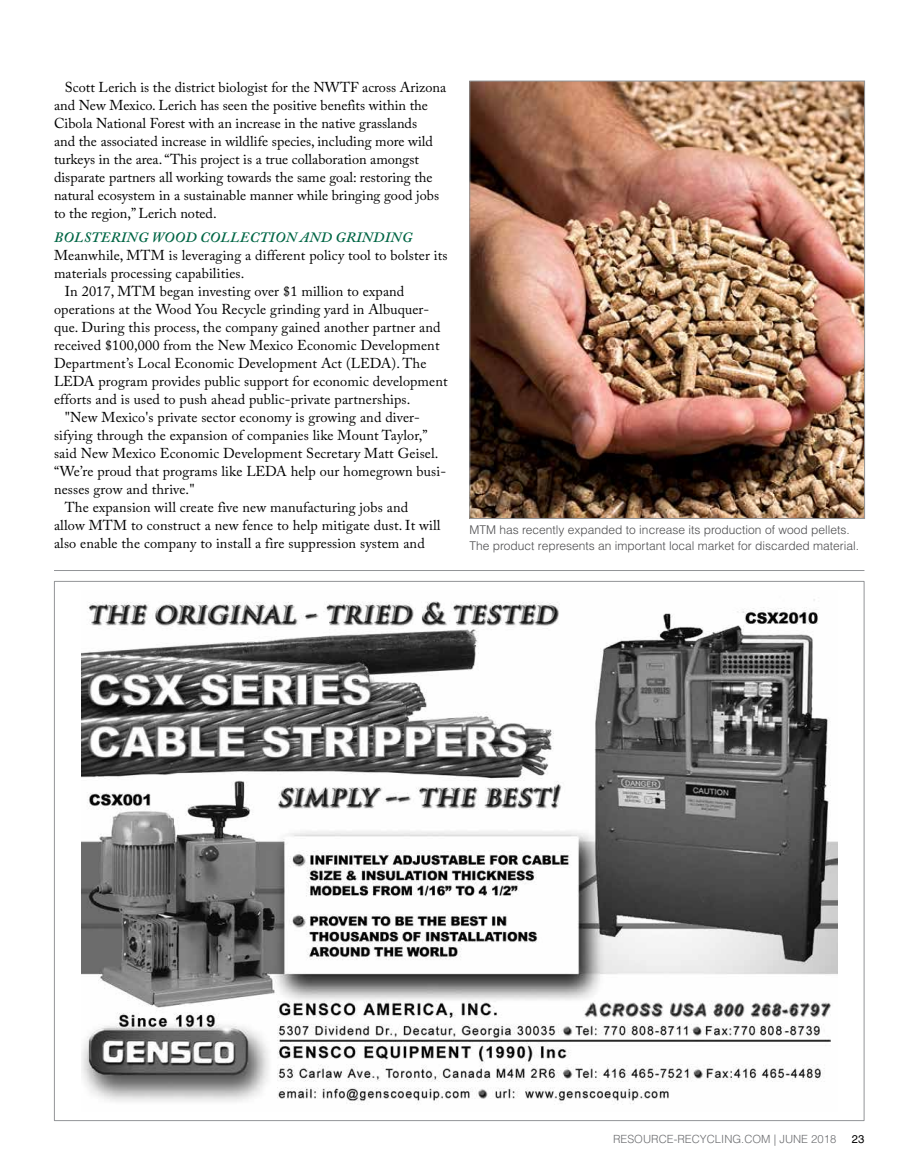
<style>
.page{position:relative;width:905px;height:1175px;background:#fff}
.page>*{position:absolute;margin:0;border:0;box-sizing:border-box;transform-origin:0 0}
.t1{font:14.25px/18px "Adobe Caslon Pro";letter-spacing:.01em;color:#000}
.t2{font:italic 600 14.25px "Adobe Caslon Pro";letter-spacing:.025em;color:#006645}
.t3{font:300 12px/15.8px "Helvetica LT Std";color:#4d4d4f}
.t4{font:300 11.25px "Helvetica LT Std";color:#6d6e71}
.t5{font:11.25px "Helvetica LT Std";color:#000}
</style>
<div class="page">
<img style="left:81px;top:599px;width:756px;height:505px">
<hr style="left:54px;top:570px;width:810px;height:1px;background:#939598">
<img style="left:471px;top:83px;width:391px;height:434px">
<p class="t1" style="left:54px;top:78px;width:394px;text-indent:11px">Scott Lerich is the district biologist for the NWTF across Arizona and New Mexico. Lerich has seen the positive benefits within the Cibola National Forest with an increase in the native grasslands<br>and the associated increase in wildlife species, including more wild turkeys in the area. “This project is a true collaboration amongst disparate partners all working towards the same goal: restoring the natural ecosystem in a sustainable manner while bringing good jobs to the region,” Lerich noted.</p>
<p class="t2" style="left:54px;top:229px;width:360px">BOLSTERING WOOD COLLECTION AND GRINDING</p>
<p class="t1" style="left:54px;top:246px;width:395px">Meanwhile, MTM is leveraging a different policy tool to bolster its</p>
<p class="t1" style="left:54px;top:264px;width:192px">materials processing capabilities.</p>
<p class="t1" style="left:65px;top:282px;width:341px">In 2017, MTM began investing over $1 million to expand</p>
<p class="t1" style="left:54px;top:300px;width:377px">operations at the Wood You Recycle grinding yard in Albuquer-</p>
<p class="t1" style="left:54px;top:318px;width:388px">que. During this process, the company gained another partner and</p>
<p class="t1" style="left:54px;top:336px;width:387px">received $100,000 from the New Mexico Economic Development</p>
<p class="t1" style="left:54px;top:354px;width:374px">Department’s Local Economic Development Act (LEDA). The</p>
<p class="t1" style="left:54px;top:372px;width:395px">LEDA program provides public support for economic development</p>
<p class="t1" style="left:54px;top:390px;width:358px">efforts and is used to push ahead public-private partnerships.</p>
<p class="t1" style="left:65px;top:408px;width:357px">"New Mexico's private sector economy is growing and diver-</p>
<p class="t1" style="left:54px;top:426px;width:375px">sifying through the expansion of companies like Mount Taylor,”</p>
<p class="t1" style="left:54px;top:444px;width:386px">said New Mexico Economic Development Secretary Matt Geisel.</p>
<p class="t1" style="left:54px;top:462px;width:393px">“We’re proud that programs like LEDA help our homegrown busi-</p>
<p class="t1" style="left:54px;top:480px;width:142px">nesses grow and thrive."</p>
<p class="t1" style="left:65px;top:498px;width:345px">The expansion will create five new manufacturing jobs and</p>
<p class="t1" style="left:54px;top:516px;width:388px">allow MTM to construct a new fence to help mitigate dust. It will</p>
<p class="t1" style="left:54px;top:534px;width:372px">also enable the company to install a fire suppression system and</p>
<p class="t3" style="left:469px;top:522px;width:391px">MTM has recently expanded to increase its production of wood pellets.<br>The product represents an important local market for discarded material.</p>
<p class="t4" style="left:613px;top:1131px;width:225px">RESOURCE-RECYCLING.COM | JUNE 2018</p>
<p class="t5" style="left:851px;top:1132px;width:14px">23</p>
</div>
